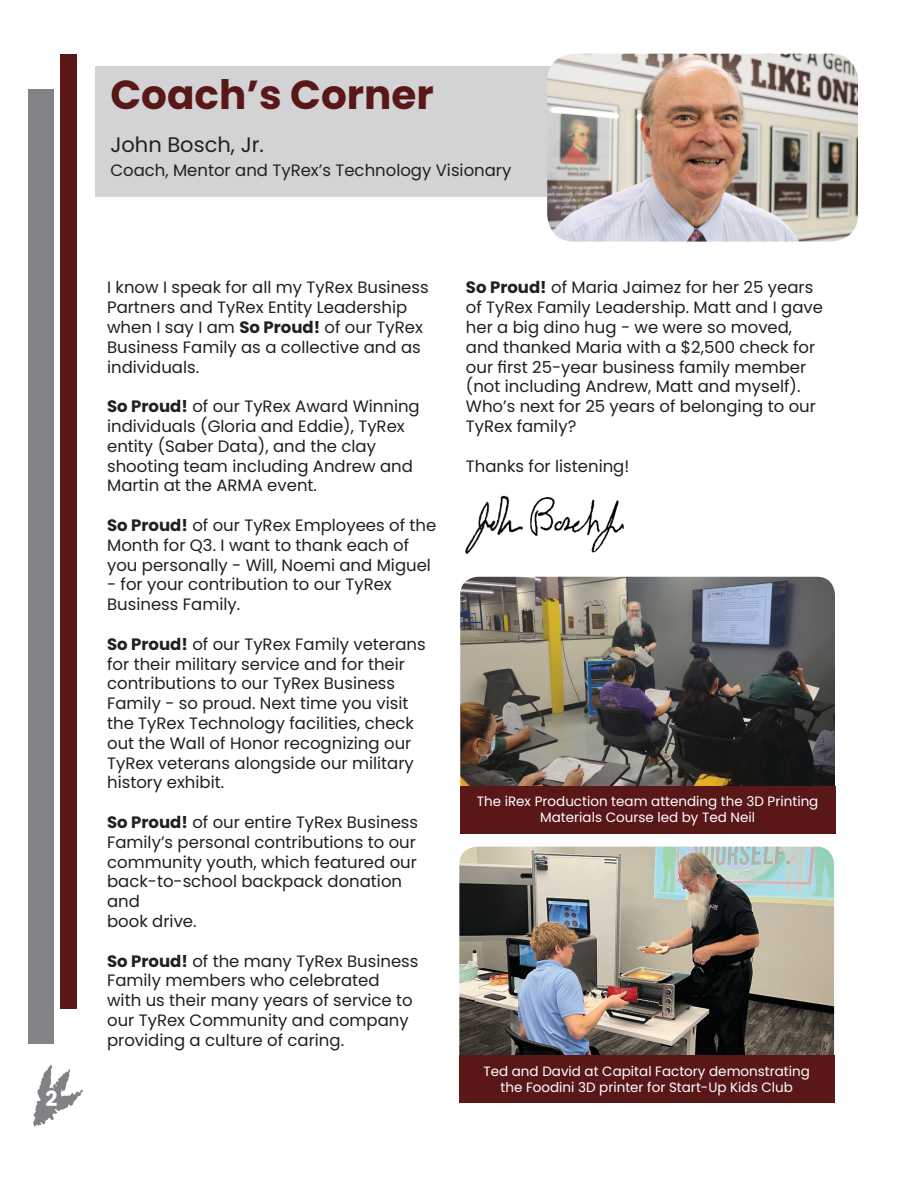
<style>
.page{position:relative;width:918px;height:1188px;background:#fff}
.page>*{position:absolute;margin:0;border:0;box-sizing:border-box;transform-origin:0 0}
.t1{font:700 40.5px "Poppins";color:#5a1718}
.t2{font:21px "Poppins";color:#231f20}
.t3{font:700 21px "Poppins";color:#fff}
.t4{font:16.5px/19.8px "Poppins";color:#231f20}
.t5{font:13.5px/16.2px "Poppins";color:#fff;text-align:center}
.s1{font-weight:700}
</style>
<div class="page">
<div style="left:28px;top:90px;width:26px;height:954px;background:#818387"></div>
<div style="left:60px;top:54px;width:16px;height:954px;background:#5a1718"></div>
<svg style="left:33px;top:1065px;width:50px;height:61px"></svg>
<div style="left:95px;top:66px;width:694px;height:131px;background:#d3d3d5"></div>
<img style="left:547px;top:54px;width:311px;height:188px">
<img style="left:465px;top:495px;width:159px;height:59px">
<img style="left:459px;top:847px;width:375px;height:209px">
<div style="left:459px;top:1056px;width:375px;height:47px;background:#5a1718"></div>
<img style="left:460px;top:577px;width:375px;height:209px">
<div style="left:460px;top:786px;width:375px;height:47px;background:#5a1718"></div>
<p class="t3" style="left:46px;top:1087px;width:13px">2</p>
<p class="t1" style="left:110px;top:72px;width:325px">Coach’s Corner</p>
<p class="t2" style="left:110px;top:132px;width:155px">John Bosch, Jr.</p>
<p class="t4" style="left:110px;top:160px;width:403px">Coach, Mentor and TyRex’s Technology Visionary</p>
<p class="t4" style="left:107px;top:278px;width:323px">I know I speak for all my TyRex Business<br>Partners and TyRex Entity Leadership when I say I am <span class="s1">So Proud!</span> of our TyRex<br>Business Family as a collective and as individuals.</p>
<p class="t4" style="left:107px;top:397px;width:314px"><span class="s1">So Proud!</span> of our TyRex Award Winning individuals (Gloria and Eddie), TyRex entity (Saber Data), and the clay shooting team including Andrew and Martin at the ARMA event.</p>
<p class="t4" style="left:107px;top:515px;width:331px"><span class="s1">So Proud!</span> of our TyRex Employees of the<br>Month for Q3. I want to thank each of you personally - Will, Noemi and Miguel</p>
<p class="t4" style="left:107px;top:575px;width:286px">- for your contribution to our TyRex<br>Business Family.</p>
<p class="t4" style="left:107px;top:634px;width:320px"><span class="s1">So Proud!</span> of our TyRex Family veterans for their military service and for their contributions to our TyRex Business Family - so proud. Next time you visit the TyRex Technology facilities, check out the Wall of Honor recognizing our TyRex veterans alongside our military history exhibit.</p>
<p class="t4" style="left:107px;top:812px;width:313px"><span class="s1">So Proud!</span> of our entire TyRex Business<br>Family’s personal contributions to our community youth, which featured our back-to-school backpack donation and</p>
<p class="t4" style="left:107px;top:911px;width:91px">book drive.</p>
<p class="t4" style="left:107px;top:951px;width:313px"><span class="s1">So Proud!</span> of the many TyRex Business Family members who celebrated<br>with us their many years of service to our TyRex Community and company providing a culture of caring.</p>
<p class="t4" style="left:466px;top:278px;width:359px"><span class="s1">So Proud!</span> of Maria Jaimez for her 25 years of TyRex Family Leadership. Matt and I gave her a big dino hug - we were so moved, and thanked Maria with a $2,500 check for our first 25-year business family member (not including Andrew, Matt and myself).<br>Who’s next for 25 years of belonging to our TyRex family?</p>
<p class="t4" style="left:466px;top:456px;width:165px">Thanks for listening!</p>
<p class="t5" style="left:477px;top:793px;width:343px">The iRex Production team attending the 3D Printing<br>Materials Course led by Ted Neil</p>
<p class="t5" style="left:483px;top:1063px;width:328px">Ted and David at Capital Factory demonstrating the Foodini 3D printer for Start-Up Kids Club</p>
</div>
